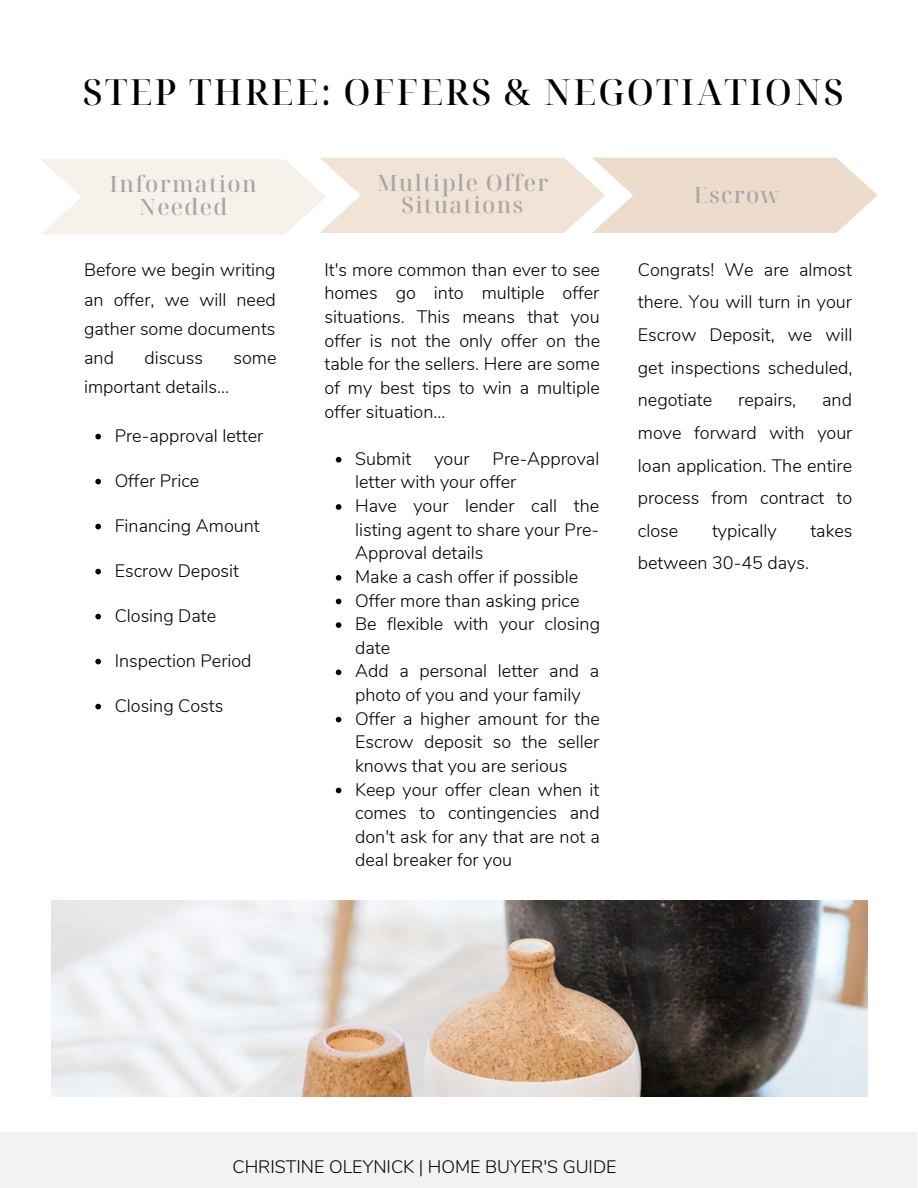
<style>
.page{position:relative;width:918px;height:1188px;background:#fff}
.page>*{position:absolute;margin:0;border:0;box-sizing:border-box;transform-origin:0 0}
.t1{font:500 36px "Noto Serif Display";letter-spacing:.06em;color:#000}
.t2{font:500 22.5px/22.5px "Noto Serif Display";letter-spacing:.06em;color:#a6a6a6;text-align:center}
.t3{font:300 18px/23.7px "Nunito";color:#000;text-align:justify}
</style>
<div class="page">
<svg style="left:41px;top:158px;width:837px;height:77px"></svg>
<img style="left:51px;top:901px;width:816px;height:196px">
<svg style="left:95px;top:434px;width:6px;height:5px"></svg>
<svg style="left:95px;top:479px;width:6px;height:5px"></svg>
<svg style="left:95px;top:524px;width:6px;height:5px"></svg>
<svg style="left:95px;top:569px;width:6px;height:5px"></svg>
<svg style="left:95px;top:614px;width:6px;height:5px"></svg>
<svg style="left:95px;top:659px;width:6px;height:5px"></svg>
<svg style="left:95px;top:704px;width:6px;height:5px"></svg>
<svg style="left:336px;top:457px;width:5px;height:6px"></svg>
<svg style="left:336px;top:504px;width:5px;height:6px"></svg>
<svg style="left:336px;top:575px;width:5px;height:6px"></svg>
<svg style="left:336px;top:599px;width:5px;height:5px"></svg>
<svg style="left:336px;top:622px;width:5px;height:6px"></svg>
<svg style="left:336px;top:670px;width:5px;height:5px"></svg>
<svg style="left:336px;top:717px;width:5px;height:5px"></svg>
<svg style="left:336px;top:788px;width:5px;height:5px"></svg>
<div style="left:0;top:1132px;width:916px;height:56px;background:#f3f2f0"></div>
<h1 class="t1" style="left:83px;top:66px;width:763px">STEP THREE: OFFERS &amp; NEGOTIATIONS</h1>
<p class="t2" style="left:110px;top:172px;width:149px">Information<br>Needed</p>
<p class="t2" style="left:376px;top:171px;width:173px">Multiple Offer<br>Situations</p>
<p class="t2" style="left:694px;top:183px;width:88px">Escrow</p>
<p class="t3" style="left:84px;top:256px;width:193px;line-height:29.2px">Before we begin writing an offer, we will need gather some documents and</p>
<p class="t3" style="left:144px;top:346px;width:60px">discuss</p>
<p class="t3" style="left:233px;top:346px;width:45px">some</p>
<p class="t3" style="left:84px;top:375px;width:146px">important details...</p>
<p class="t3" style="left:115px;top:424px;width:150px">Pre-approval letter</p>
<p class="t3" style="left:115px;top:469px;width:86px">Offer Price</p>
<p class="t3" style="left:115px;top:514px;width:147px">Financing Amount</p>
<p class="t3" style="left:115px;top:559px;width:126px">Escrow Deposit</p>
<p class="t3" style="left:115px;top:604px;width:103px">Closing Date</p>
<p class="t3" style="left:115px;top:649px;width:138px">Inspection Period</p>
<p class="t3" style="left:115px;top:694px;width:110px">Closing Costs</p>
<p class="t3" style="left:325px;top:258px;width:277px">It's more common than ever to see homes go into multiple offer situations. This means that you offer is not the only offer on the table for the sellers. Here are some of my best tips to win a multiple offer situation...</p>
<p class="t3" style="left:638px;top:254px;width:216px;line-height:32.7px">Congrats! We are almost there. You will turn in your Escrow Deposit, we will get inspections scheduled, negotiate</p>
<p class="t3" style="left:638px;top:384px;width:216px;line-height:32.7px;text-indent:184px">and move forward with your loan application. The entire process from contract to close</p>
<p class="t3" style="left:738px;top:389px;width:60px">repairs,</p>
<p class="t3" style="left:355px;top:447px;width:58px">Submit</p>
<p class="t3" style="left:434px;top:447px;width:37px">your</p>
<p class="t3" style="left:355px;top:447px;width:246px;text-align:left;text-indent:137px">Pre-Approval letter with your offer<br>Have your lender call the listing agent to share your Pre-<br>Approval details<br>Make a cash offer if possible<br>Offer more than asking price<br>Be flexible with your closing date<br>Add a personal letter and a photo of you and your family<br>Offer a higher amount for the<br>Escrow deposit so the seller knows that you are serious<br>Keep your offer clean when it comes to contingencies and don't ask for any that are not a deal breaker for you</p>
<p class="t3" style="left:712px;top:519px;width:66px">typically</p>
<p class="t3" style="left:810px;top:519px;width:44px">takes</p>
<p class="t3" style="left:638px;top:552px;width:173px">between 30-45 days.</p>
<p class="t3" style="left:233px;top:1155px;width:386px">CHRISTINE OLEYNICK | HOME BUYER'S GUIDE</p>
</div>
